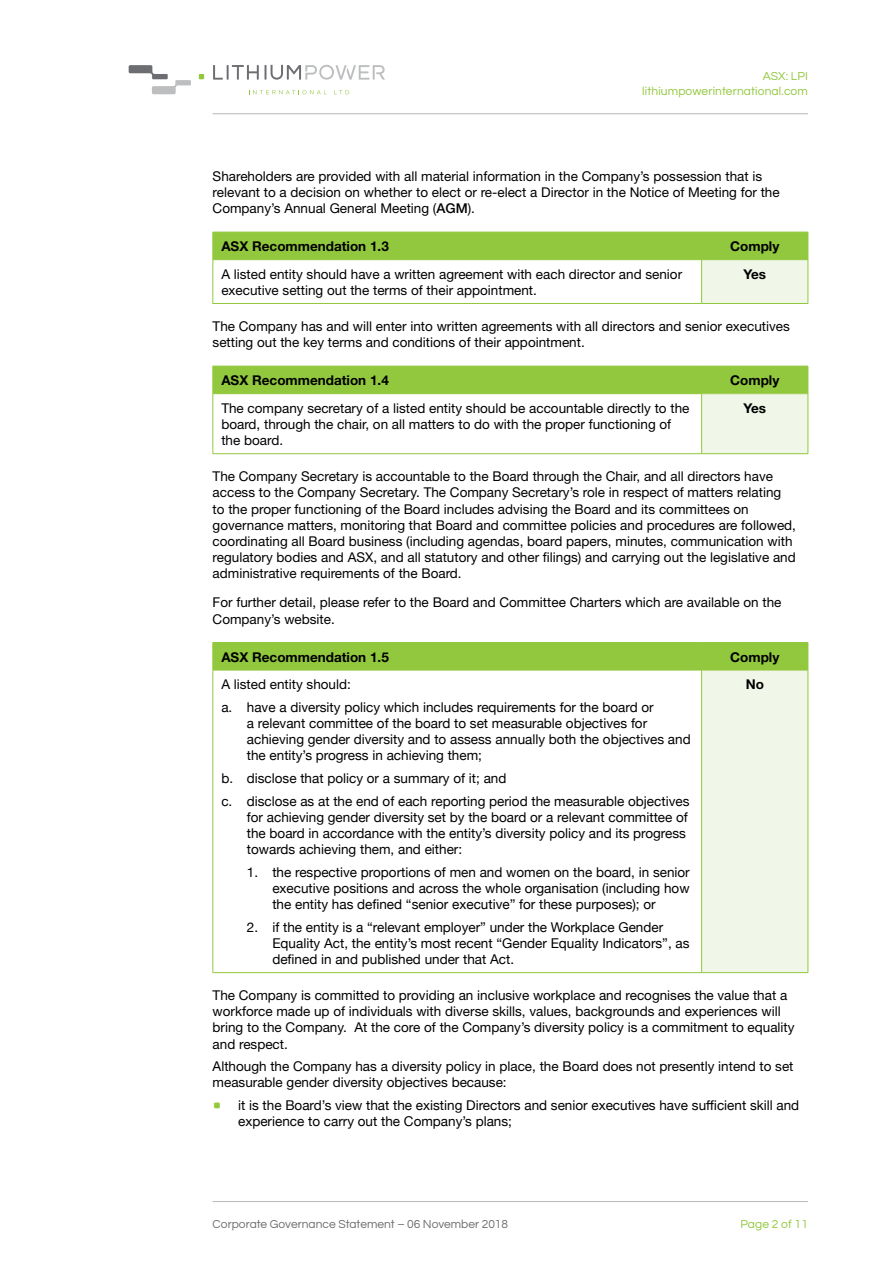
<style>
.page{position:relative;width:893px;height:1263px;background:#fff}
.page>*{position:absolute;margin:0;border:0;box-sizing:border-box;transform-origin:0 0}
.t1{font:13.5px/16.2px "Helvetica Neue";color:#000}
.t2{font:13.5px/16.2px "Helvetica Neue";color:#000}
.t3{font:700 13.5px "Helvetica Neue";color:#000}
.t4{font:12px/14.4px "Questrial";letter-spacing:.01em;color:#92c83e;text-align:right}
.t5{font:12px "Questrial";color:#6d6e71}
.s1{font-weight:500}
</style>
<div class="page">
<svg style="left:199px;top:74px;width:5px;height:5px"></svg>
<svg style="left:129px;top:65px;width:62px;height:29px"></svg>
<svg style="left:249px;top:90px;width:78px;height:4px"></svg>
<svg style="left:334px;top:90px;width:15px;height:4px"></svg>
<svg style="left:213px;top:65px;width:46px;height:15px"></svg>
<svg style="left:265px;top:65px;width:120px;height:15px"></svg>
<hr style="left:213px;top:113px;width:595px;height:1px;background:#b6b8ba">
<hr style="left:213px;top:1201px;width:595px;height:1px;background:#b6b8ba">
<div style="left:702px;top:260px;width:106px;height:43px;background:#f1f7e8"></div>
<hr style="left:701px;top:260px;width:1px;height:43px;background:#92c83e">
<hr style="left:808px;top:260px;width:1px;height:43px;background:#92c83e">
<hr style="left:702px;top:303px;width:106px;height:1px;background:#92c83e">
<hr style="left:213px;top:260px;width:1px;height:43px;background:#92c83e">
<hr style="left:213px;top:303px;width:489px;height:1px;background:#92c83e">
<div style="left:213px;top:232px;width:596px;height:28px;background:#92c83e"></div>
<hr style="left:213px;top:259px;width:489px;height:1px;background:#92c83e">
<div style="left:702px;top:394px;width:106px;height:60px;background:#f1f7e8"></div>
<hr style="left:701px;top:394px;width:1px;height:59px;background:#92c83e">
<hr style="left:808px;top:394px;width:1px;height:59px;background:#92c83e">
<hr style="left:702px;top:453px;width:106px;height:1px;background:#92c83e">
<hr style="left:213px;top:394px;width:1px;height:59px;background:#92c83e">
<hr style="left:213px;top:453px;width:489px;height:1px;background:#92c83e">
<div style="left:213px;top:366px;width:596px;height:28px;background:#92c83e"></div>
<hr style="left:213px;top:393px;width:489px;height:1px;background:#92c83e">
<div style="left:702px;top:670px;width:106px;height:302px;background:#f1f7e8"></div>
<hr style="left:213px;top:670px;width:1px;height:302px;background:#92c83e">
<hr style="left:702px;top:670px;width:106px;height:1px;background:#92c83e">
<hr style="left:701px;top:670px;width:1px;height:302px;background:#92c83e">
<hr style="left:808px;top:670px;width:1px;height:302px;background:#92c83e">
<hr style="left:213px;top:972px;width:489px;height:1px;background:#92c83e">
<hr style="left:702px;top:972px;width:106px;height:1px;background:#92c83e">
<div style="left:213px;top:642px;width:596px;height:28px;background:#92c83e"></div>
<hr style="left:213px;top:670px;width:489px;height:1px;background:#92c83e">
<p class="t4" style="left:642px;top:69px;width:167px">ASX: LPI lithiumpowerinternational.com</p>
<p class="t1" style="left:213px;top:168px;width:569px">Shareholders are provided with all material information in the Company’s possession that is relevant to a decision on whether to elect or re-elect a Director in the Notice of Meeting for the<br>Company’s Annual General Meeting (<span class="s1">AGM</span>).</p>
<p class="t3" style="left:221px;top:238px;width:169px">ASX Recommendation 1.3</p>
<p class="t3" style="left:730px;top:238px;width:51px">Comply</p>
<p class="t1" style="left:221px;top:266px;width:462px">A listed entity should have a written agreement with each director and senior executive setting out the terms of their appointment.</p>
<p class="t3" style="left:743px;top:266px;width:24px">Yes</p>
<p class="t1" style="left:213px;top:318px;width:579px">The Company has and will enter into written agreements with all directors and senior executives setting out the key terms and conditions of their appointment.</p>
<p class="t3" style="left:221px;top:372px;width:169px">ASX Recommendation 1.4</p>
<p class="t3" style="left:730px;top:372px;width:51px">Comply</p>
<p class="t1" style="left:221px;top:400px;width:470px">The company secretary of a listed entity should be accountable directly to the board, through the chair, on all matters to do with the proper functioning of the board.</p>
<p class="t3" style="left:743px;top:400px;width:24px">Yes</p>
<p class="t1" style="left:213px;top:468px;width:585px">The Company Secretary is accountable to the Board through the Chair, and all directors have access to the Company Secretary. The Company Secretary’s role in respect of matters relating to the proper functioning of the Board includes advising the Board and its committees on governance matters, monitoring that Board and committee policies and procedures are followed, coordinating all Board business (including agendas, board papers, minutes, communication with regulatory bodies and ASX, and all statutory and other filings) and carrying out the legislative and administrative requirements of the Board.</p>
<p class="t1" style="left:213px;top:594px;width:570px">For further detail, please refer to the Board and Committee Charters which are available on the<br>Company’s website.</p>
<p class="t3" style="left:221px;top:648px;width:169px">ASX Recommendation 1.5</p>
<p class="t3" style="left:730px;top:648px;width:51px">Comply</p>
<p class="t1" style="left:221px;top:676px;width:131px">A listed entity should:</p>
<p class="t2" style="left:247px;top:700px;width:445px;text-indent:-26px">a. have a diversity policy which includes requirements for the board or<br>a relevant committee of the board to set measurable objectives for achieving gender diversity and to assess annually both the objectives and the entity’s progress in achieving them;</p>
<p class="t2" style="left:221px;top:768px;width:470px;line-height:22.5px">b. disclose that policy or a summary of it; and<br>c. disclose as at the end of each reporting period the measurable objectives</p>
<p class="t2" style="left:247px;top:809px;width:443px">for achieving gender diversity set by the board or a relevant committee of the board in accordance with the entity’s diversity policy and its progress towards achieving them, and either:</p>
<p class="t2" style="left:272px;top:864px;width:419px;text-align:justify;text-indent:-26px">1. the respective proportions of men and women on the board, in senior executive positions and across the whole organisation (including how the entity has defined “senior executive” for these purposes); or</p>
<p class="t2" style="left:272px;top:919px;width:419px;text-indent:-26px">2. if the entity is a “relevant employer” under the Workplace Gender<br>Equality Act, the entity’s most recent “Gender Equality Indicators”, as defined in and published under that Act.</p>
<p class="t3" style="left:746px;top:676px;width:20px">No</p>
<p class="t1" style="left:213px;top:987px;width:583px">The Company is committed to providing an inclusive workplace and recognises the value that a workforce made up of individuals with diverse skills, values, backgrounds and experiences will bring to the Company. At the core of the Company’s diversity policy is a commitment to equality and respect.</p>
<p class="t1" style="left:213px;top:1058px;width:582px">Although the Company has a diversity policy in place, the Board does not presently intend to set measurable gender diversity objectives because:</p>
<p class="t2" style="left:238px;top:1098px;width:563px">it is the Board’s view that the existing Directors and senior executives have sufficient skill and experience to carry out the Company’s plans;</p>
<p class="t5" style="left:213px;top:1218px;width:297px">Corporate Governance Statement – 06 November 2018</p>
<p class="t4" style="left:740px;top:1217px;width:69px">Page 2 of 11</p>
</div>
